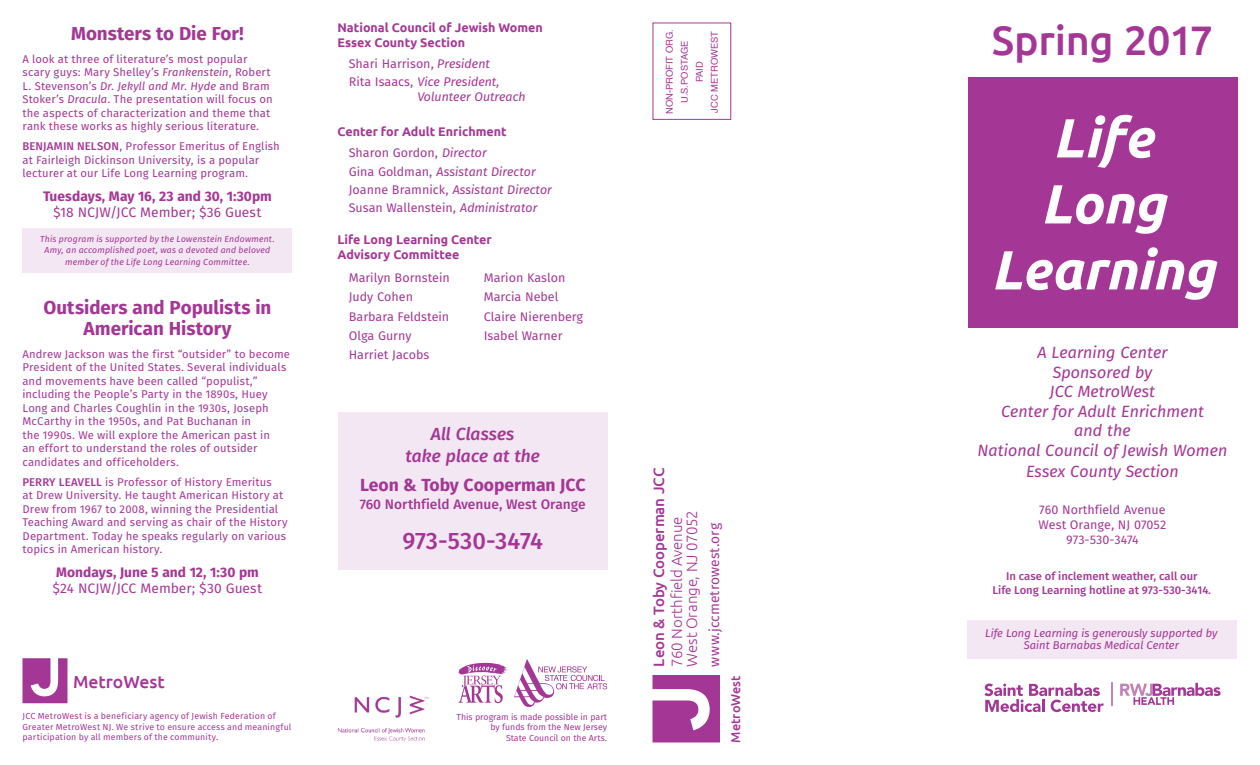
<style>
.page{position:relative;width:1260px;height:765px;background:#fff}
.page>*{position:absolute;margin:0;border:0;box-sizing:border-box;transform-origin:0 0}
.t1{font:italic 700 55px "Ubuntu";color:#fff}
.Contact{font:500 41.25px "Ubuntu";letter-spacing:-.01em;color:#a43795}
.t2{font:23.75px "Fira Sans OT Medium";letter-spacing:-.005em;color:#a43795}
.t3{font:700 18.75px/21.2px "Fira Sans OT";color:#a43795;text-align:center}
.t4{font:italic 17.5px/22.5px "Fira Sans OT Medium";color:#a43795;text-align:center}
.t5{font:700 17.5px "Fira Sans OT";color:#a43795}
.t6{font:500 17.5px "Ubuntu";color:#a43795}
.t7{font:italic 16.25px/19.5px "Fira Sans OT";color:#a43795;text-align:center}
.t8{font:300 15px "Ubuntu";letter-spacing:-.005em;color:#a43795}
.t9{font:500 15px "Ubuntu";color:#a43795}
.Fee{font:13.75px "Fira Sans OT";letter-spacing:.005em;color:#a43795}
.Date___Time{font:700 13.75px "Fira Sans OT";color:#a43795}
.t10{font:13.75px "Fira Sans OT Medium";color:#a43795}
.t11{font:500 12.75px "Ubuntu";color:#a43795}
.t12{font:12.5px/15px "Fira Sans OT";color:#a43795;text-align:center}
.t13{font:700 12.5px/15px "Ubuntu";color:#a43795}
.t14{font:italic 12.5px/15px "Fira Sans OT";color:#a43795}
.Course_Copy{font:11.25px/13.5px "Fira Sans OT";letter-spacing:.01em;color:#a43795}
.t15{font:11.25px/13.5px "Fira Sans OT Medium";color:#a43795;text-align:center}
.t16{font:italic 11.25px/12.5px "Fira Sans OT";color:#a43795;text-align:center}
.t17{font:9.38px "Helvetica";color:#a43795}
.t18{font:8.75px/10.5px "Fira Sans OT";letter-spacing:.015em;color:#a43795;text-align:right}
.Sponsorship_Copy{font:italic 8.75px/11.2px "Fira Sans OT";letter-spacing:.02em;color:#a43795;text-align:center}
.s1{font-style:italic}
.s2{font-family:"Fira Sans OT Medium"}
.s3{font-style:normal}
</style>
<div class="page">
<div style="left:652px;top:22px;width:79px;height:98px;border:1px solid #a43795"></div>
<svg style="left:652px;top:675px;width:68px;height:67px"></svg>
<img style="left:338px;top:696px;width:90px;height:46px">
<svg style="left:458px;top:659px;width:149px;height:48px"></svg>
<svg style="left:984px;top:683px;width:120px;height:29px"></svg>
<svg style="left:1120px;top:683px;width:101px;height:22px"></svg>
<svg style="left:1112px;top:683px;width:1px;height:23px"></svg>
<div style="left:338px;top:412px;width:270px;height:158px;background:#f2e7f2"></div>
<svg style="left:22px;top:658px;width:45px;height:45px"></svg>
<div style="left:22px;top:228px;width:270px;height:45px;background:#f2e7f2"></div>
<div style="left:968px;top:620px;width:270px;height:38px;background:#f2e7f2"></div>
<div style="left:968px;top:77px;width:270px;height:250px;background:#a43795"></div>
<p class="t3" style="left:71px;top:24px;width:174px">Monsters to Die For!</p>
<p class="Course_Copy" style="left:22px;top:53px;width:252px">A look at three of literature’s most popular scary guys: Mary Shelley’s <span class="s1">Frankenstein</span>, Robert L. Stevenson’s <span class="s1">Dr. Jekyll and Mr. Hyde</span> and Bram Stoker’s <span class="s1">Dracula</span>. The presentation will focus on the aspects of characterization and theme that rank these works as highly serious literature.</p>
<p class="Course_Copy" style="left:22px;top:140px;width:259px"><span class="s2">BENJAMIN NELSON</span>, Professor Emeritus of English at Fairleigh Dickinson University, is a popular lecturer at our Life Long Learning program.</p>
<p class="Date___Time" style="left:43px;top:186px;width:230px">Tuesdays, May 16, 23 and 30, 1:30pm</p>
<p class="Fee" style="left:53px;top:203px;width:210px">$18 NCJW/JCC Member; $36 Guest</p>
<p class="Sponsorship_Copy" style="left:40px;top:234px;width:236px">This program is supported by the Lowenstein Endowment.</p>
<p class="Sponsorship_Copy" style="left:45px;top:245px;width:227px">Amy, an accomplished poet, was a devoted and beloved member of the Life Long Learning Committee.</p>
<p class="t3" style="left:44px;top:298px;width:229px">Outsiders and Populists in<br>American History</p>
<p class="Course_Copy" style="left:22px;top:348px;width:269px">Andrew Jackson was the first “outsider” to become President of the United States. Several individuals and movements have been called “populist,” including the People’s Party in the 1890s, Huey Long and Charles Coughlin in the 1930s, Joseph McCarthy in the 1950s, and Pat Buchanan in<br>the 1990s. We will explore the American past in<br>an effort to understand the roles of outsider candidates and officeholders.</p>
<p class="Course_Copy" style="left:22px;top:476px;width:267px"><span class="s2">PERRY LEAVELL</span> is Professor of History Emeritus<br>at Drew University. He taught American History at Drew from 1967 to 2008, winning the Presidential Teaching Award and serving as chair of the History Department. Today he speaks regularly on various topics in American history.</p>
<p class="Date___Time" style="left:56px;top:562px;width:204px">Mondays, June 5 and 12, 1:30 pm</p>
<p class="Fee" style="left:53px;top:579px;width:211px">$24 NCJW/JCC Member; $30 Guest</p>
<p class="t6" style="left:73px;top:670px;width:93px">MetroWest</p>
<p class="t18" style="left:22px;top:711px;width:271px;text-align:left">JCC MetroWest is a beneficiary agency of Jewish Federation of<br>Greater MetroWest NJ. We strive to ensure access and meaningful participation by all members of the community.</p>
<p class="t13" style="left:338px;top:20px;width:207px">National Council of Jewish Women</p>
<p class="t13" style="left:338px;top:35px;width:129px">Essex County Section</p>
<p class="t12" style="left:349px;top:57px;width:143px">Shari Harrison, <span class="s1">President</span></p>
<p class="t14" style="left:417px;top:76px;width:110px;text-indent:-69px"><span class="s3">Rita Isaacs,</span> Vice President,<br>Volunteer Outreach</p>
<p class="t13" style="left:338px;top:124px;width:171px">Center for Adult Enrichment</p>
<p class="t12" style="left:349px;top:146px;width:139px">Sharon Gordon, <span class="s1">Director</span></p>
<p class="t14" style="left:349px;top:165px;width:189px"><span class="s3">Gina Goldman,</span> Assistant Director</p>
<p class="t14" style="left:349px;top:183px;width:205px"><span class="s3">Joanne Bramnick,</span> Assistant Director</p>
<p class="t12" style="left:349px;top:201px;width:190px">Susan Wallenstein, <span class="s1">Administrator</span></p>
<p class="t13" style="left:338px;top:232px;width:156px">Life Long Learning Center<br>Advisory Committee</p>
<p class="t12" style="left:349px;top:271px;width:103px">Marilyn Bornstein</p>
<p class="t12" style="left:349px;top:290px;width:66px">Judy Cohen</p>
<p class="t12" style="left:349px;top:310px;width:102px">Barbara Feldstein</p>
<p class="t12" style="left:349px;top:329px;width:64px">Olga Gurny</p>
<p class="t12" style="left:349px;top:348px;width:82px">Harriet Jacobs</p>
<p class="t12" style="left:484px;top:271px;width:83px">Marion Kaslon</p>
<p class="t12" style="left:484px;top:290px;width:76px">Marcia Nebel</p>
<p class="t12" style="left:484px;top:310px;width:101px">Claire Nierenberg</p>
<p class="t12" style="left:484px;top:329px;width:80px">Isabel Warner</p>
<p class="t4" style="left:405px;top:424px;width:136px">All Classes<br>take place at the</p>
<p class="t5" style="left:360px;top:473px;width:227px">Leon &amp; Toby Cooperman JCC</p>
<p class="t10" style="left:360px;top:494px;width:228px">760 Northfield Avenue, West Orange</p>
<p class="t2" style="left:403px;top:524px;width:142px">973-530-3474</p>
<p class="t18" style="left:457px;top:712px;width:152px">This program is made possible in part by funds from the New Jersey<br>State Council on the Arts.</p>
<p class="t17" style="left:662px;top:114px;width:86px;rotate:-90deg">NON-PROFIT ORG.</p>
<p class="t17" style="left:677px;top:103px;width:64px;rotate:-90deg">U.S.POSTAGE</p>
<p class="t17" style="left:692px;top:82px;width:23px;rotate:-90deg">PAID</p>
<p class="t17" style="left:707px;top:113px;width:83px;rotate:-90deg">JCC METROWEST</p>
<p class="t9" style="left:649px;top:667px;width:200px;rotate:-90deg">Leon &amp; Toby Cooperman JCC</p>
<p class="t8" style="left:668px;top:667px;width:152px;rotate:-90deg">760 Northfield Avenue</p>
<p class="t8" style="left:683px;top:667px;width:158px;rotate:-90deg">West Orange, NJ 07052</p>
<p class="Fee" style="left:705px;top:667px;width:145px;rotate:-90deg">www.jccmetrowest.org</p>
<p class="t11" style="left:727px;top:742px;width:69px;rotate:-90deg">MetroWest</p>
<p class="Contact" style="left:992px;top:14px;width:223px">Spring 2017</p>
<p class="t1" style="left:1053px;top:105px;width:101px">Life</p>
<p class="t1" style="left:1041px;top:171px;width:125px">Long</p>
<p class="t1" style="left:991px;top:237px;width:225px">Learning</p>
<p class="t7" style="left:1038px;top:344px;width:131px">A Learning Center<br>Sponsored by</p>
<p class="t7" style="left:1001px;top:383px;width:204px">JCC MetroWest<br>Center for Adult Enrichment</p>
<p class="t7" style="left:978px;top:422px;width:251px">and the<br>National Council of Jewish Women</p>
<p class="t7" style="left:1026px;top:463px;width:154px">Essex County Section</p>
<p class="t12" style="left:1039px;top:503px;width:129px">760 Northfield Avenue<br>West Orange, NJ 07052<br>973-530-3474</p>
<p class="t15" style="left:993px;top:570px;width:220px">In case of inclement weather, call our<br>Life Long Learning hotline at 973-530-3414.</p>
<p class="t16" style="left:985px;top:627px;width:234px">Life Long Learning is generously supported by<br>Saint Barnabas Medical Center</p>
</div>
